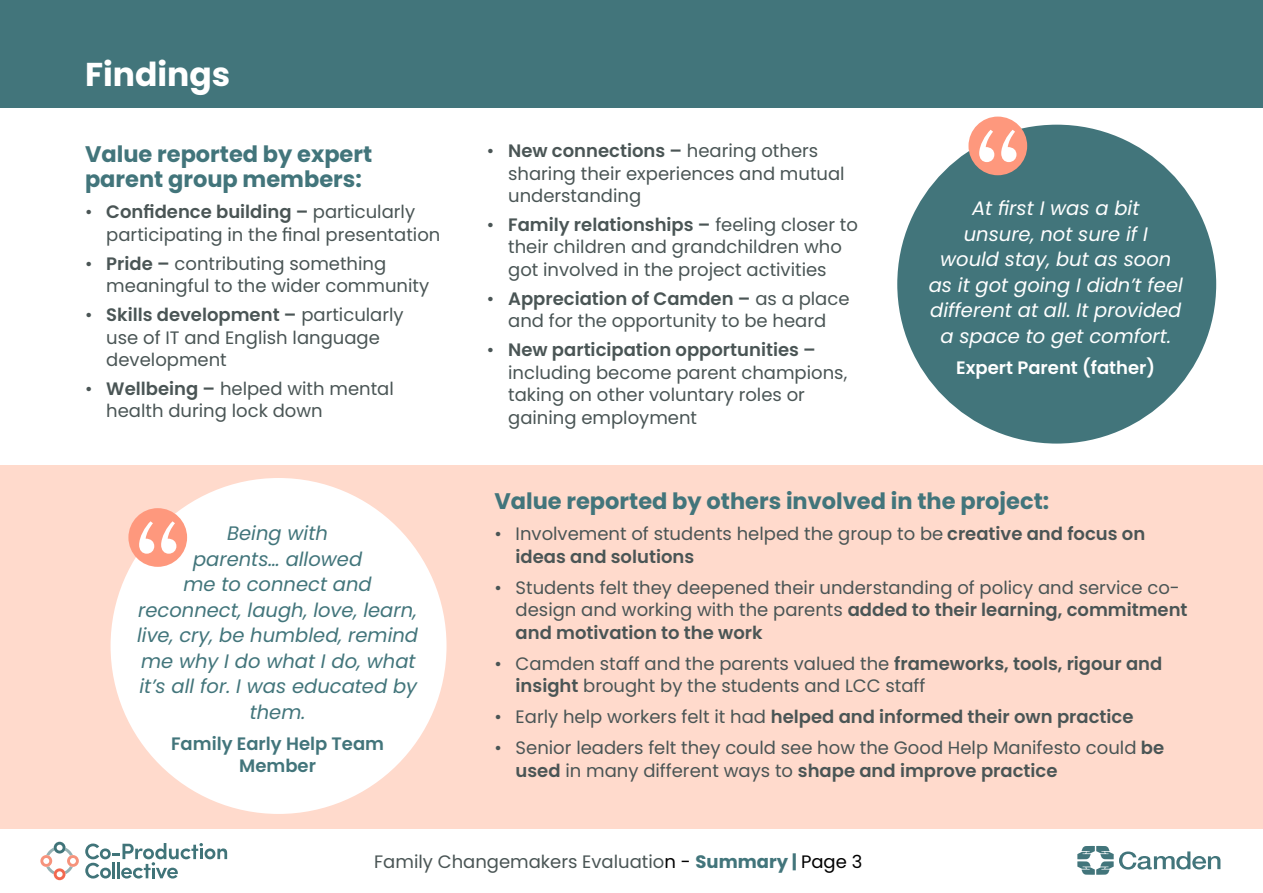
<style>
.page{position:relative;width:1263px;height:893px;background:#fff}
.page>*{position:absolute;margin:0;border:0;box-sizing:border-box;transform-origin:0 0}
.Page_Titles_white{font:700 33px "Poppins";color:#fff}
.Body_Sub_2_Blue{font:700 22.5px/25.5px "Poppins";color:#42757b}
.Quote_blue_in_circle{font:italic 19.5px/25.5px "Poppins";color:#42757b;text-align:center}
.Quote_white_in_circl{font:italic 19.5px/25.5px "Poppins";color:#fff;text-align:center}
.Body_dot_bullets_bol{font:18px/22.5px "Poppins";color:#4a5555}
.Body_dot_bullets{font:18px/22.5px "Poppins";color:#4a5555}
.Body_dot_bullets-2{font:600 18px "Poppins";color:#4a5555}
.Quote_by_blue_smalle{font:600 18px/22.5px "Poppins";color:#42757b;text-align:center}
.Quote_by_smaller{font:600 18px "Poppins";color:#fff}
.s1{font-weight:600}
.s2{font-weight:400}
.s3{color:#000}
.s4{font-weight:700;color:#42757b}
</style>
<div class="page">
<div style="left:0;top:0;width:1263px;height:107px;background:#42757b"></div>
<div style="left:897px;top:125px;width:319px;height:319px;background:#42757b;border-radius:50%"></div>
<div style="left:968px;top:117px;width:59px;height:58px;background:#fe987d;border-radius:50%"></div>
<svg style="left:979px;top:130px;width:15px;height:32px"></svg>
<svg style="left:1001px;top:130px;width:15px;height:32px"></svg>
<div style="left:0;top:465px;width:1263px;height:387px;background:#ffdacc"></div>
<div style="left:111px;top:478px;width:335px;height:336px;background:#fff;border-radius:50%"></div>
<div style="left:128px;top:508px;width:59px;height:59px;background:#fe987d;border-radius:50%"></div>
<svg style="left:139px;top:521px;width:15px;height:33px"></svg>
<svg style="left:161px;top:521px;width:15px;height:33px"></svg>
<div style="left:0;top:829px;width:1263px;height:64px;background:#fff"></div>
<svg style="left:1077px;top:846px;width:143px;height:29px"></svg>
<svg style="left:40px;top:842px;width:39px;height:38px"></svg>
<svg style="left:85px;top:843px;width:142px;height:35px"></svg>
<p class="Page_Titles_white" style="left:85px;top:55px;width:147px">Findings</p>
<h1 class="Body_Sub_2_Blue" style="left:85px;top:141px;width:289px">Value reported by expert parent group members:</h1>
<p class="Body_dot_bullets_bol" style="left:106px;top:201px;width:336px;text-indent:-21px">• <span class="s1">Confidence building –</span> particularly participating in the final presentation</p>
<p class="Body_dot_bullets_bol" style="left:106px;top:252px;width:324px;text-indent:-21px">• <span class="s1">Pride –</span> contributing something meaningful to the wider community</p>
<p class="Body_dot_bullets_bol" style="left:106px;top:304px;width:299px;text-indent:-21px">• <span class="s1">Skills development –</span> particularly use of IT and English language development</p>
<p class="Body_dot_bullets_bol" style="left:106px;top:377px;width:289px;text-indent:-21px">• <span class="s1">Wellbeing –</span> helped with mental health during lock down</p>
<p class="Quote_blue_in_circle" style="left:137px;top:521px;width:283px">Being with<br>parents… allowed<br>me to connect and reconnect, laugh, love, learn, live, cry, be humbled, remind me why I do what I do, what it’s all for. I was educated by them.</p>
<p class="Quote_by_blue_smalle" style="left:171px;top:732px;width:215px">Family Early Help Team<br>Member</p>
<p class="Body_dot_bullets_bol" style="left:508px;top:140px;width:338px;text-indent:-21px">• <span class="s1">New connections –</span> hearing others sharing their experiences and mutual understanding</p>
<p class="Body_dot_bullets_bol" style="left:487px;top:214px;width:373px;text-align:center">• <span class="s1">Family relationships –</span> feeling closer to their children and grandchildren who<br>got involved in the project activities</p>
<p class="Body_dot_bullets_bol" style="left:487px;top:287px;width:364px;text-align:center">• <span class="s1">Appreciation of Camden –</span> as a place and for the opportunity to be heard</p>
<p class="Body_dot_bullets_bol" style="left:508px;top:339px;width:341px;text-indent:-21px">• <span class="s1">New participation opportunities – </span>including become parent champions, taking on other voluntary roles or gaining employment</p>
<p class="Quote_white_in_circl" style="left:929px;top:196px;width:256px">At first I was a bit<br>unsure, not sure if I<br>would stay, but as soon as it got going I didn’t feel different at all. It provided a space to get comfort.</p>
<p class="Quote_by_smaller" style="left:956px;top:357px;width:200px">Expert Parent (father)</p>
<h1 class="Body_Sub_2_Blue" style="left:494px;top:489px;width:556px">Value reported by others involved in the project:</h1>
<p class="Body_dot_bullets" style="left:516px;top:523px;width:631px;text-indent:-21px">• Involvement of students helped the group to be <span class="s1">creative and focus on ideas and solutions</span></p>
<p class="Body_dot_bullets" style="left:516px;top:576px;width:673px;text-indent:-21px">• Students felt they deepened their understanding of policy and service co&shy;design and working with the parents <span class="s1">added to their learning, commitment and motivation to the work</span></p>
<p class="Body_dot_bullets" style="left:516px;top:652px;width:648px;text-indent:-21px">• Camden staff and the parents valued the <span class="s1">frameworks, tools, rigour and insight</span> brought by the students and LCC staff</p>
<p class="Body_dot_bullets-2" style="left:494px;top:706px;width:641px"><span class="s2">• Early help workers felt it had</span> helped and informed their own practice</p>
<p class="Body_dot_bullets" style="left:516px;top:737px;width:650px;text-indent:-21px">• Senior leaders felt they could see how the Good Help Manifesto could <span class="s1">be used</span> in many different ways to <span class="s1">shape and improve practice</span></p>
<p class="Body_dot_bullets" style="left:374px;top:850px;width:490px">Family Changemakers Evaluatio<span class="s3">n -</span> <span class="s4">Summary |</span> <span class="s3">Page 3</span></p>
</div>
